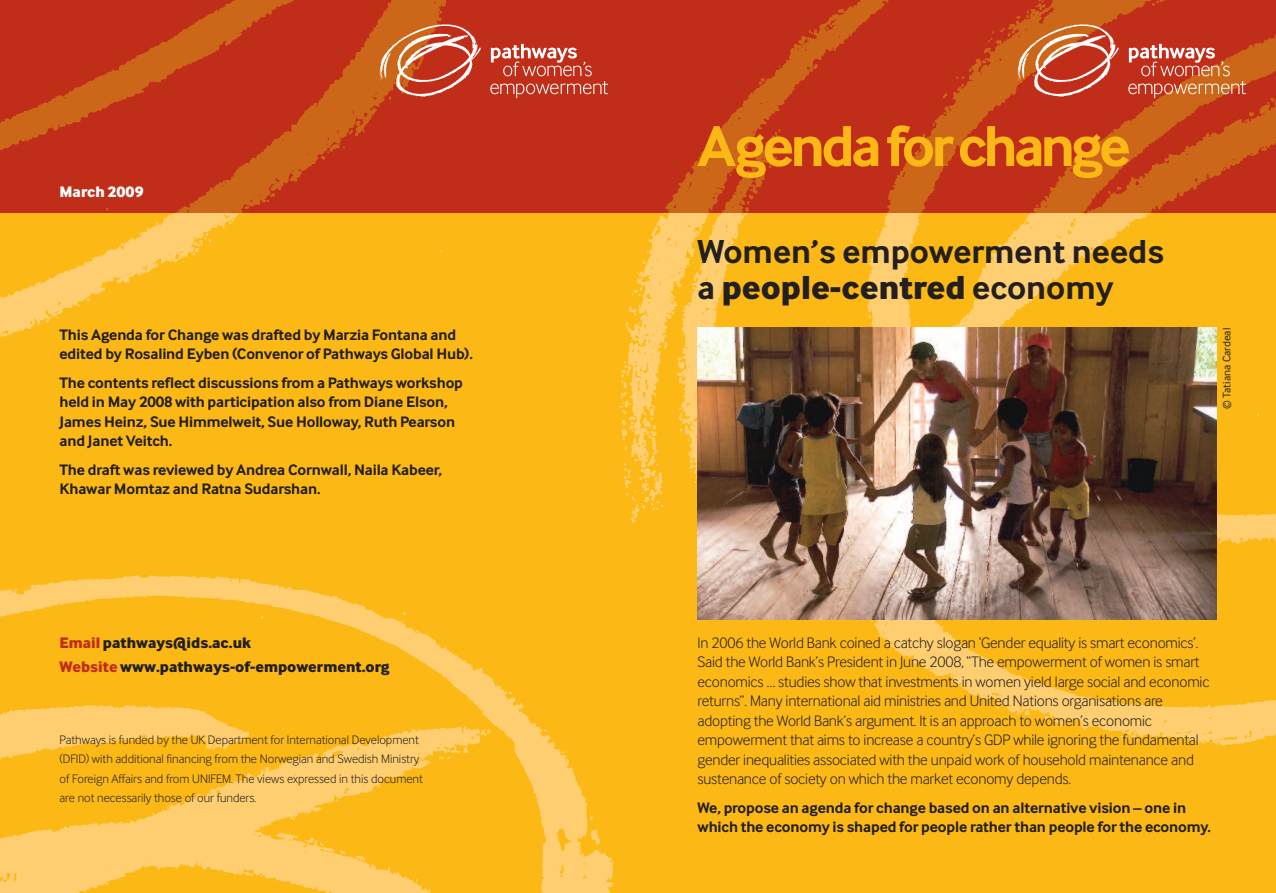
<style>
.page{position:relative;width:1276px;height:893px;background:#fff}
.page>*{position:absolute;margin:0;border:0;box-sizing:border-box;transform-origin:0 0}
.t1{font:700 59.85px "Inter Face CE Da Ma";letter-spacing:-.06em;color:#fcb814}
.t2{font:700 34.5px "Inter Face CE Da Ma";color:#231f20}
.t3{font:700 34.5px "Inter Face CE Da Ma Lt";color:#231f20}
.t4{font:15.75px/19.5px "Inter Face CE Da Ma Lt";letter-spacing:-.01em;color:#231f20}
.t5{font:700 15.75px/19.5px "Inter Face CE Da Ma";letter-spacing:-.01em;color:#231f20}
.t6{font:700 15.75px/24px "Inter Face CE Da Ma Lt";color:#231f20}
.t7{font:700 15.75px "Inter Face CE Da Ma Lt";color:#fff}
.t8{font:12.75px/19.5px "Inter Face CE Da Ma Lt";color:#231f20}
.t9{font:11.25px "Inter Face CE Da Ma";color:#231f20}
.s1{color:#c02d19}
.s2{font-family:"Inter Face CE Da Ma"}
</style>
<div class="page">
<div style="left:0;top:0;width:578px;height:893px;background:#fcb814"></div>
<img style="left:0;top:213px;width:442px;height:124px">
<div style="left:578px;top:0;width:698px;height:893px;background:#fcb814"></div>
<img style="left:619px;top:213px;width:657px;height:533px">
<img style="left:0;top:575px;width:614px;height:318px">
<img style="left:638px;top:0;width:638px;height:213px">
<svg style="left:0;top:0;width:638px;height:213px;background:#c13619"></svg>
<img style="left:697px;top:327px;width:519px;height:292px">
<svg style="left:1128px;top:44px;width:118px;height:54px;background:#ce6343"></svg>
<img style="left:1017px;top:24px;width:101px;height:73px">
<svg style="left:490px;top:44px;width:118px;height:54px;background:#cb5343"></svg>
<img style="left:380px;top:24px;width:100px;height:73px">
<p class="t7" style="left:60px;top:187px;width:86px">March 2009</p>
<p class="t5" style="left:60px;top:326px;width:415px">This Agenda for Change was drafted by Marzia Fontana and edited by Rosalind Eyben (Convenor of Pathways Global Hub).</p>
<p class="t5" style="left:60px;top:374px;width:405px">The contents reflect discussions from a Pathways workshop held in May 2008 with participation also from Diane Elson, James Heinz, Sue Himmelweit, Sue Holloway, Ruth Pearson and Janet Veitch.</p>
<p class="t5" style="left:60px;top:461px;width:384px">The draft was reviewed by Andrea Cornwall, Naila Kabeer,<br>Khawar Momtaz and Ratna Sudarshan.</p>
<p class="t6" style="left:60px;top:632px;width:332px"><span class="s1">Email</span> pathways@ids.ac.uk<br><span class="s1">Website</span> www.pathways-of-empowerment.org</p>
<p class="t8" style="left:60px;top:731px;width:365px">Pathways is funded by the UK Department for International Development (DFID) with additional financing from the Norwegian and Swedish Ministry of Foreign Affairs and from UNIFEM. The views expressed in this document are not necessarily those of our funders.</p>
<h1 class="t1" style="left:697px;top:122px;width:435px">Agendaforchange</h1>
<h2 class="t2" style="left:697px;top:238px;width:468px">Women’s empowerment needs</h2>
<h2 class="t3" style="left:697px;top:276px;width:418px"><span class="s2">a</span> people-centred <span class="s2">economy</span></h2>
<p class="t9" style="left:1223px;top:409px;width:82px;rotate:-90deg">© Tatiana Cardeal</p>
<p class="t4" style="left:697px;top:634px;width:513px">In 2006 the World Bank coined a catchy slogan ‘Gender equality is smart economics’.<br>Said the World Bank’s President in June 2008, “The empowerment of women is smart economics … studies show that investments in women yield large social and economic returns”. Many international aid ministries and United Nations organisations are adopting the World Bank’s argument. It is an approach to women’s economic empowerment that aims to increase a country’s GDP while ignoring the fundamental gender inequalities associated with the unpaid work of household maintenance and sustenance of society on which the market economy depends.</p>
<p class="t5" style="left:697px;top:799px;width:515px">We, propose an agenda for change based on an alternative vision – one in which the economy is shaped for people rather than people for the economy.</p>
</div>
